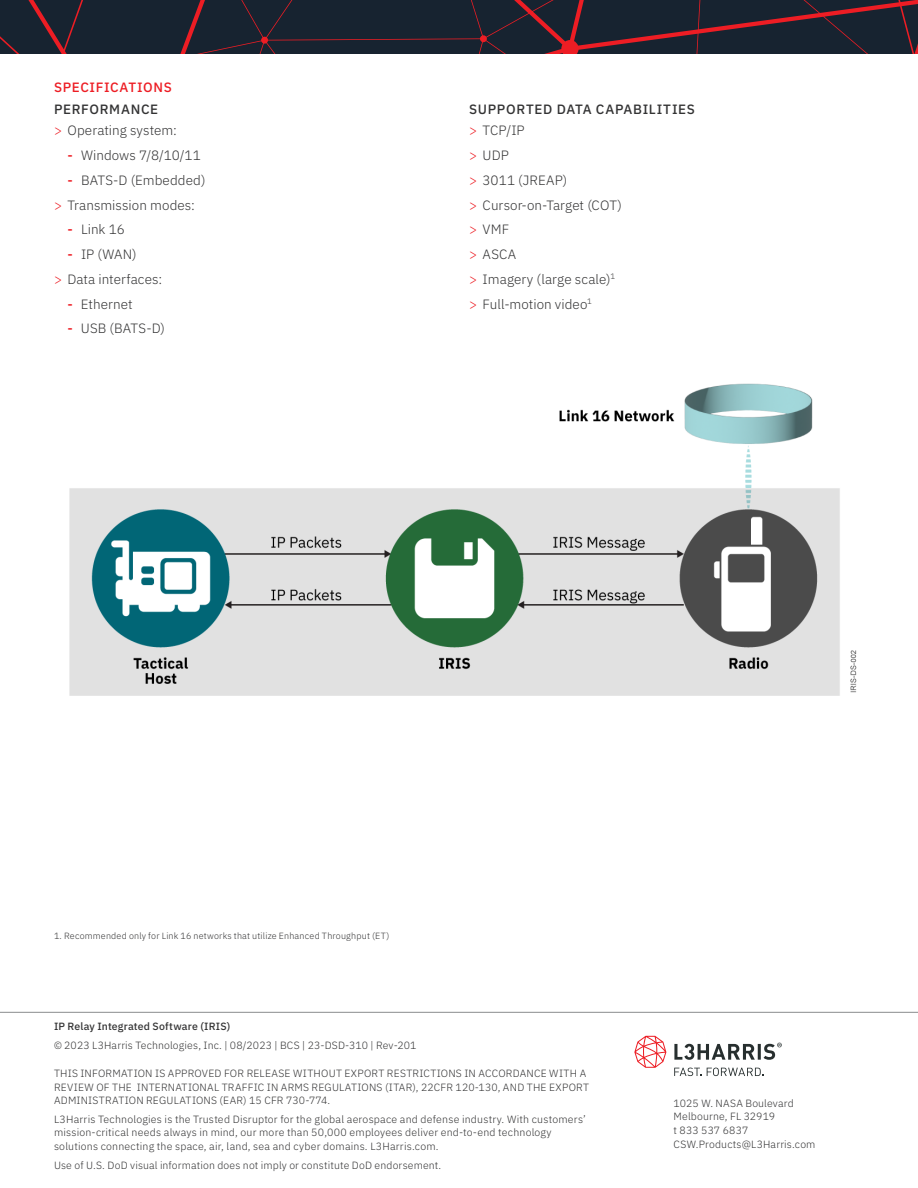
<style>
.page{position:relative;width:918px;height:1188px;background:#fff}
.page>*{position:absolute;margin:0;border:0;box-sizing:border-box;transform-origin:0 0}
.t1{font:300 13.5px/24.8px "IBM Plex Sans";letter-spacing:.005em;color:#333334}
.t2{font:500 13.5px/21.3px "IBM Plex Sans";letter-spacing:.05em;color:#333334}
.t3{font:500 13.5px "IBM Plex Sans";letter-spacing:.05em;color:#ed1d24}
.t4{font:300 10.5px/13.5px "IBM Plex Sans";letter-spacing:.02em;color:#333334}
.t5{font:500 10.5px "IBM Plex Sans";letter-spacing:.015em;color:#333334}
.t6{font:300 9px "IBM Plex Sans";letter-spacing:.02em;color:#333334}
.s1{font-weight:500}
.s2{color:#ed1d24}
.s3{font-weight:500;color:#ed1d24}
.s4{font-weight:300;color:#ed1d24}
.s5{font-weight:300}
</style>
<div class="page">
<img style="left:69px;top:383px;width:788px;height:313px">
<hr style="left:0;top:1012px;width:918px;height:1px;background:#8a8c8e">
<svg style="left:0;top:0;width:918px;height:54px;background:#25222f"></svg>
<svg style="left:674px;top:1068px;width:27px;height:8px"></svg>
<svg style="left:707px;top:1068px;width:56px;height:8px"></svg>
<svg style="left:634px;top:1036px;width:32px;height:32px"></svg>
<svg style="left:674px;top:1043px;width:108px;height:17px"></svg>
<p class="t3" style="left:54px;top:76px;width:119px">SPECIFICATIONS</p>
<p class="t1" style="left:54px;top:98px;width:125px;line-height:21.3px"><span class="s1">PERFORMANCE<br></span><span class="s2">&gt;</span> Operating system:</p>
<p class="t1" style="left:68px;top:142px;width:135px"><span class="s3">-</span> Windows 7/8/10/11</p>
<p class="t1" style="left:54px;top:167px;width:153px;text-indent:14px"><span class="s3">-</span> BATS-D (Embedded) <span class="s2">&gt;</span> Transmission modes:</p>
<p class="t1" style="left:68px;top:216px;width:59px"><span class="s3">-</span> Link 16</p>
<p class="t1" style="left:54px;top:241px;width:110px;text-indent:14px"><span class="s3">-</span> IP (WAN)<br><span class="s2">&gt;</span> Data interfaces:</p>
<p class="t1" style="left:67px;top:290px;width:67px"><span class="s3">-</span> Ethernet</p>
<p class="t1" style="left:67px;top:315px;width:99px"><span class="s3">-</span> USB (BATS-D)</p>
<p class="t2" style="left:469px;top:98px;width:227px">SUPPORTED DATA CAPABILITIES <span class="s4">&gt;</span> <span class="s5">TCP/IP</span></p>
<p class="t1" style="left:469px;top:142px;width:154px"><span class="s2">&gt;</span> UDP<br><span class="s2">&gt;</span> 3011 (JREAP)<br><span class="s2">&gt;</span> Cursor-on-Target (COT) <span class="s2">&gt;</span> VMF<br><span class="s2">&gt;</span> ASCA<br><span class="s2">&gt;</span> Imagery (large scale)<sup>1 </sup><span class="s2">&gt;</span> Full-motion video<sup>1</sup></p>
<p class="t6" style="left:54px;top:929px;width:337px">1. Recommended only for Link 16 networks that utilize Enhanced Throughput (ET)</p>
<p class="t5" style="left:54px;top:1019px;width:178px">IP Relay Integrated Software (IRIS)</p>
<p class="t4" style="left:54px;top:1038px;width:364px">© 2023 L3Harris Technologies, Inc. | 08/2023 | BCS | 23-DSD-310 | Rev-201</p>
<p class="t4" style="left:54px;top:1066px;width:537px">THIS INFORMATION IS APPROVED FOR RELEASE WITHOUT EXPORT RESTRICTIONS IN ACCORDANCE WITH A<br>REVIEW OF THE INTERNATIONAL TRAFFIC IN ARMS REGULATIONS (ITAR), 22CFR 120-130, AND THE EXPORT<br>ADMINISTRATION REGULATIONS (EAR) 15 CFR 730-774.</p>
<p class="t4" style="left:54px;top:1112px;width:534px">L3Harris Technologies is the Trusted Disruptor for the global aerospace and defense industry. With customers’ mission-critical needs always in mind, our more than 50,000 employees deliver end-to-end technology solutions connecting the space, air, land, sea and cyber domains. L3Harris.com.</p>
<p class="t4" style="left:54px;top:1157px;width:389px">Use of U.S. DoD visual information does not imply or constitute DoD endorsement.</p>
<p class="t4" style="left:674px;top:1095px;width:143px">1025 W. NASA Boulevard<br>Melbourne, FL 32919<br>t 833 537 6837<br>CSW.Products@L3Harris.com</p>
</div>
